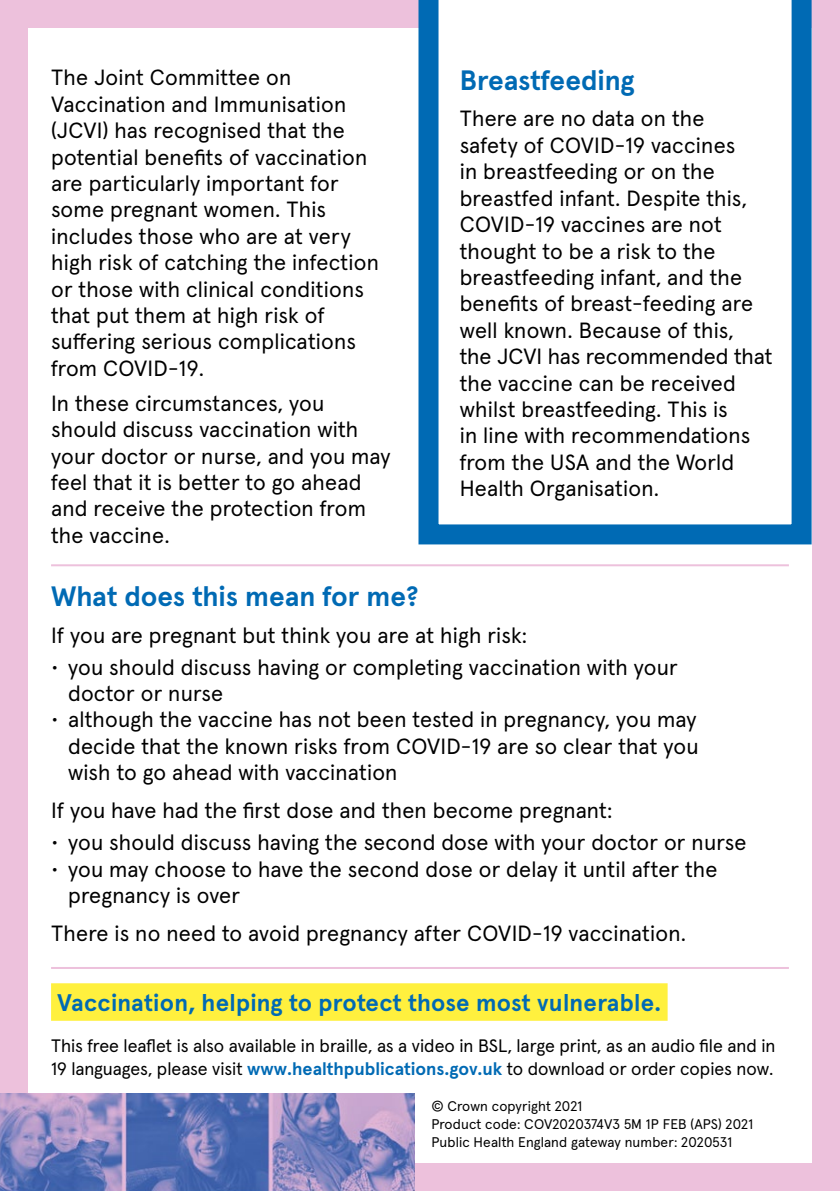
<style>
.page{position:relative;width:840px;height:1191px;background:#fff}
.page>*{position:absolute;margin:0;border:0;box-sizing:border-box;transform-origin:0 0}
.Header_1{font:700 28px "Apercu Pro";letter-spacing:-.005em;color:#006ab4}
.H1_yellow_band{font:700 24px "Apercu Pro";letter-spacing:.01em;color:#006ab4}
.Body_Copy{font:22px/26.4px "Apercu Pro";letter-spacing:.01em;color:#000}
.t1{font:18px/23px "Apercu Pro";color:#000}
.t2{font:14px/18px "Apercu Pro";letter-spacing:.01em;color:#000}
.s1{font-weight:700;color:#006ab4}
</style>
<div class="page">
<div style="left:0;top:0;width:839px;height:1191px;background:#edc1dc"></div>
<div style="left:28px;top:28px;width:783px;height:1134px;background:#fff"></div>
<img style="left:0;top:1093px;width:124px;height:98px">
<img style="left:124px;top:1093px;width:290px;height:98px">
<hr style="left:51px;top:564px;width:737px;height:2px;background:#edc1dc">
<hr style="left:51px;top:967px;width:737px;height:2px;background:#edc1dc">
<svg style="left:418px;top:0;width:393px;height:544px"></svg>
<div style="left:51px;top:983px;width:616px;height:37px;background:#fff03e"></div>
<p class="Body_Copy" style="left:51px;top:63px;width:329px">The Joint Committee on<br>Vaccination and Immunisation (JCVI) has recognised that the potential benefits of vaccination are particularly important for some pregnant women. This includes those who are at very high risk of catching the infection or those with clinical conditions that put them at high risk of suffering serious complications from COVID-19.</p>
<p class="Body_Copy" style="left:51px;top:388px;width:341px">In these circumstances, you should discuss vaccination with your doctor or nurse, and you may feel that it is better to go ahead and receive the protection from the vaccine.</p>
<p class="Header_1" style="left:459px;top:58px;width:176px">Breastfeeding</p>
<p class="Body_Copy" style="left:459px;top:104px;width:314px">There are no data on the<br>safety of COVID-19 vaccines<br>in breastfeeding or on the breastfed infant. Despite this,<br>COVID-19 vaccines are not thought to be a risk to the breastfeeding infant, and the benefits of breast-feeding are well known. Because of this,<br>the JCVI has recommended that the vaccine can be received whilst breastfeeding. This is<br>in line with recommendations from the USA and the World<br>Health Organisation.</p>
<p class="Header_1" style="left:51px;top:574px;width:369px">What does this mean for me?</p>
<p class="Body_Copy" style="left:51px;top:620px;width:477px">If you are pregnant but think you are at high risk:</p>
<p class="Body_Copy" style="left:68px;top:652px;width:611px;text-indent:-17px">• you should discuss having or completing vaccination with your doctor or nurse</p>
<p class="Body_Copy" style="left:68px;top:705px;width:631px;text-align:justify;text-indent:-17px">• although the vaccine has not been tested in pregnancy, you may decide that the known risks from COVID-19 are so clear that you wish to go ahead with vaccination</p>
<p class="Body_Copy" style="left:51px;top:795px;width:562px">If you have had the first dose and then become pregnant:</p>
<p class="Body_Copy" style="left:51px;top:827px;width:696px">• you should discuss having the second dose with your doctor or nurse</p>
<p class="Body_Copy" style="left:68px;top:854px;width:650px;text-indent:-17px">• you may choose to have the second dose or delay it until after the pregnancy is over</p>
<p class="Body_Copy" style="left:51px;top:918px;width:636px">There is no need to avoid pregnancy after COVID-19 vaccination.</p>
<p class="H1_yellow_band" style="left:57px;top:984px;width:605px">Vaccination, helping to protect those most vulnerable.</p>
<p class="t1" style="left:51px;top:1032px;width:725px">This free leaflet is also available in braille, as a video in BSL, large print, as an audio file and in<br>19 languages, please visit <span class="s1">www.healthpublications.gov.uk</span> to download or order copies now.</p>
<p class="t2" style="left:431px;top:1096px;width:323px">© Crown copyright 2021<br>Product code: COV2020374V3 5M 1P FEB (APS) 2021</p>
<p class="t2" style="left:431px;top:1132px;width:302px">Public Health England gateway number: 2020531</p>
</div>
